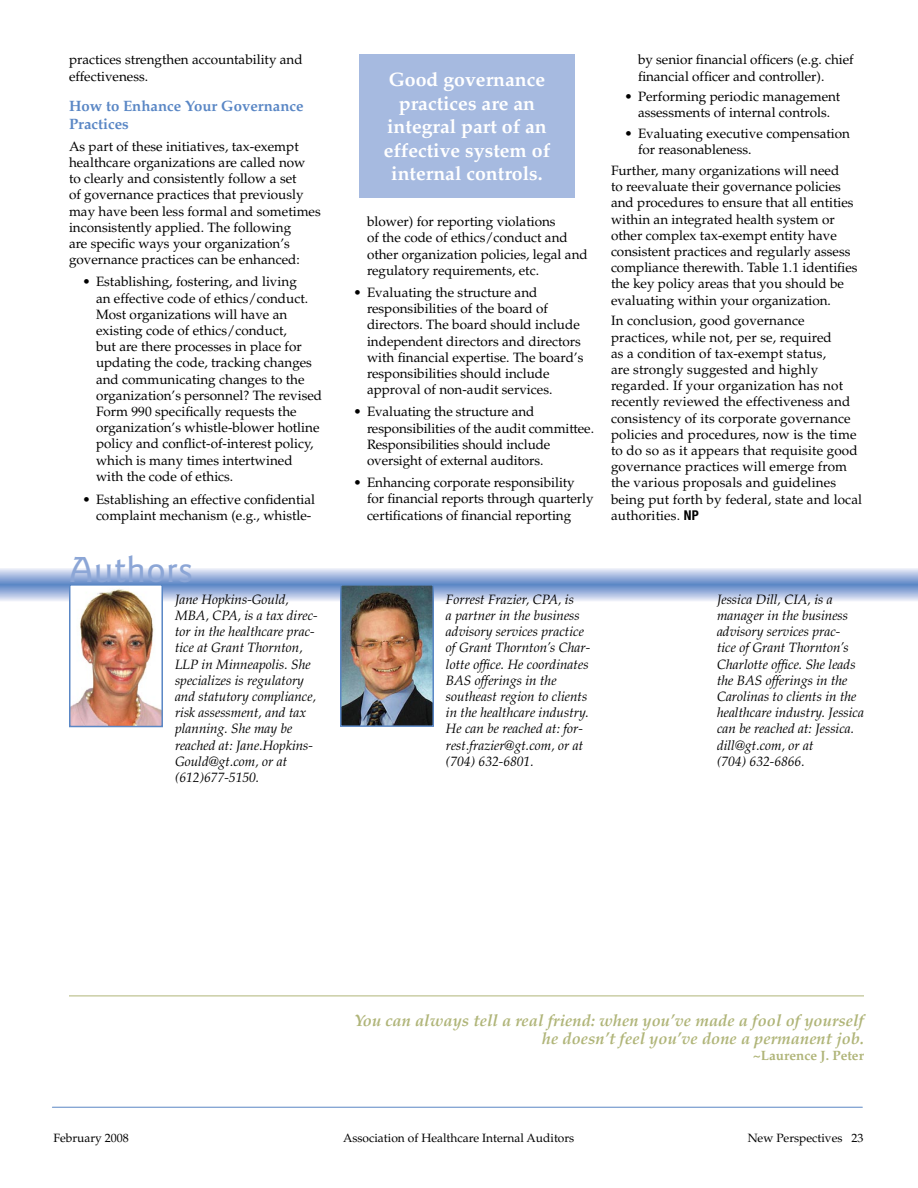
<style>
.page{position:relative;width:918px;height:1188px;background:#fff}
.page>*{position:absolute;margin:0;border:0;box-sizing:border-box;transform-origin:0 0}
.t1{font:500 37.5px "Goudy Sans";letter-spacing:.025em;color:#8ca6d6}
.t2{font:700 19.5px/23.4px "Palatino";color:#fff;text-align:center}
.t3{font:italic 700 16.5px/18px "Palatino";color:#b0b579;text-align:right}
.t4{font:700 15px/18px "Palatino";color:#5a87c5}
.t5{font:13.5px/16.2px "Palatino";color:#000}
.t6{font:italic 13.5px/16.2px "Palatino";color:#000}
.t7{font:700 13.5px "Palatino";color:#b0b579}
.t8{font:12px "Palatino";color:#000}
.s1{font-family:"Helvetica Neue";font-weight:700;font-stretch:condensed}
</style>
<div class="page">
<hr style="left:52px;top:1107px;width:810px;height:1px;background:#5a87c5">
<svg style="left:0;top:584px;width:918px;height:17px;background:#9fb6dd"></svg>
<svg style="left:0;top:568px;width:918px;height:16px;background:#a8bce0"></svg>
<img style="left:339px;top:583px;width:96px;height:144px">
<img style="left:68px;top:583px;width:96px;height:145px">
<div style="left:359px;top:54px;width:216px;height:144px;background:#a6bae0"></div>
<hr style="left:69px;top:996px;width:795px;height:1px;background:#b0b579">
<p class="t5" style="left:69px;top:52px;width:235px">practices strengthen accountability and effectiveness.</p>
<p class="t4" style="left:69px;top:97px;width:236px">How to Enhance Your Governance<br>Practices</p>
<p class="t5" style="left:69px;top:138px;width:253px">As part of these initiatives, tax-exempt healthcare organizations are called now<br>to clearly and consistently follow a set<br>of governance practices that previously may have been less formal and sometimes inconsistently applied. The following<br>are specific ways your organization’s governance practices can be enhanced:</p>
<p class="t5" style="left:96px;top:274px;width:228px;text-indent:-14px">• Establishing, fostering, and living<br>an effective code of ethics/conduct.<br>Most organizations will have an existing code of ethics/conduct,<br>but are there processes in place for updating the code, tracking changes and communicating changes to the organization’s personnel? The revised Form 990 specifically requests the organization’s whistle-blower hotline policy and conflict-of-interest policy, which is many times intertwined with the code of ethics.</p>
<p class="t5" style="left:82px;top:491px;width:234px;text-align:right">• Establishing an effective confidential complaint mechanism (e.g., whistle-</p>
<h2 class="t2" style="left:384px;top:68px;width:168px">Good governance practices are an integral part of an effective system of internal controls.</h2>
<p class="t5" style="left:367px;top:214px;width:222px">blower) for reporting violations<br>of the code of ethics/conduct and other organization policies, legal and regulatory requirements, etc.</p>
<p class="t5" style="left:367px;top:285px;width:218px;text-indent:-14px">• Evaluating the structure and responsibilities of the board of directors. The board should include independent directors and directors with financial expertise. The board’s responsibilities should include approval of non-audit services.</p>
<p class="t5" style="left:367px;top:404px;width:229px;text-indent:-14px">• Evaluating the structure and responsibilities of the audit committee.<br>Responsibilities should include oversight of external auditors.</p>
<p class="t5" style="left:367px;top:475px;width:228px;text-indent:-14px">• Enhancing corporate responsibility for financial reports through quarterly certifications of financial reporting</p>
<h1 class="t1" style="left:69px;top:548px;width:125px">Authors</h1>
<p class="t6" style="left:175px;top:591px;width:144px">Jane Hopkins-Gould,<br>MBA, CPA, is a tax direc&shy;tor in the healthcare prac&shy;tice at Grant Thornton,<br>LLP in Minneapolis. She specializes is regulatory and statutory compliance, risk assessment, and tax planning. She may be reached at: Jane.Hopkins-<br>Gould@gt.com, or at (612)677-5150.</p>
<p class="t6" style="left:446px;top:591px;width:146px">Forrest Frazier, CPA, is<br>a partner in the business advisory services practice of Grant Thornton’s Char&shy;lotte office. He coordinates<br>BAS offerings in the southeast region to clients in the healthcare industry.<br>He can be reached at: for&shy;rest.frazier@gt.com, or at (704) 632-6801.</p>
<p class="t5" style="left:638px;top:52px;width:217px">by senior financial officers (e.g. chief financial officer and controller).</p>
<p class="t5" style="left:624px;top:89px;width:217px;text-align:center">• Performing periodic management assessments of internal controls.</p>
<p class="t5" style="left:638px;top:126px;width:214px;text-indent:-14px">• Evaluating executive compensation for reasonableness.</p>
<p class="t5" style="left:611px;top:163px;width:248px">Further, many organizations will need<br>to reevaluate their governance policies and procedures to ensure that all entities within an integrated health system or other complex tax-exempt entity have consistent practices and regularly assess compliance therewith. Table 1.1 identifies the key policy areas that you should be evaluating within your organization.</p>
<p class="t5" style="left:611px;top:313px;width:253px">In conclusion, good governance practices, while not, per se, required<br>as a condition of tax-exempt status,<br>are strongly suggested and highly regarded. If your organization has not recently reviewed the effectiveness and consistency of its corporate governance policies and procedures, now is the time to do so as it appears that requisite good governance practices will emerge from the various proposals and guidelines being put forth by federal, state and local authorities. <span class="s1">NP</span></p>
<p class="t6" style="left:717px;top:591px;width:149px">Jessica Dill, CIA, is a manager in the business advisory services prac-<br>tice of Grant Thornton’s<br>Charlotte office. She leads the BAS offerings in the<br>Carolinas to clients in the healthcare industry. Jessica can be reached at: Jessica. dill@gt.com, or at<br>(704) 632-6866.</p>
<p class="t3" style="left:355px;top:1012px;width:511px">You can always tell a real friend: when you’ve made a fool of yourself he doesn’t feel you’ve done a permanent job.</p>
<p class="t7" style="left:753px;top:1048px;width:113px">~Laurence J. Peter</p>
<p class="t8" style="left:54px;top:1131px;width:77px">February 2008</p>
<p class="t8" style="left:343px;top:1131px;width:233px">Association of Healthcare Internal Auditors</p>
<p class="t8" style="left:748px;top:1131px;width:117px">New Perspectives 23</p>
</div>
